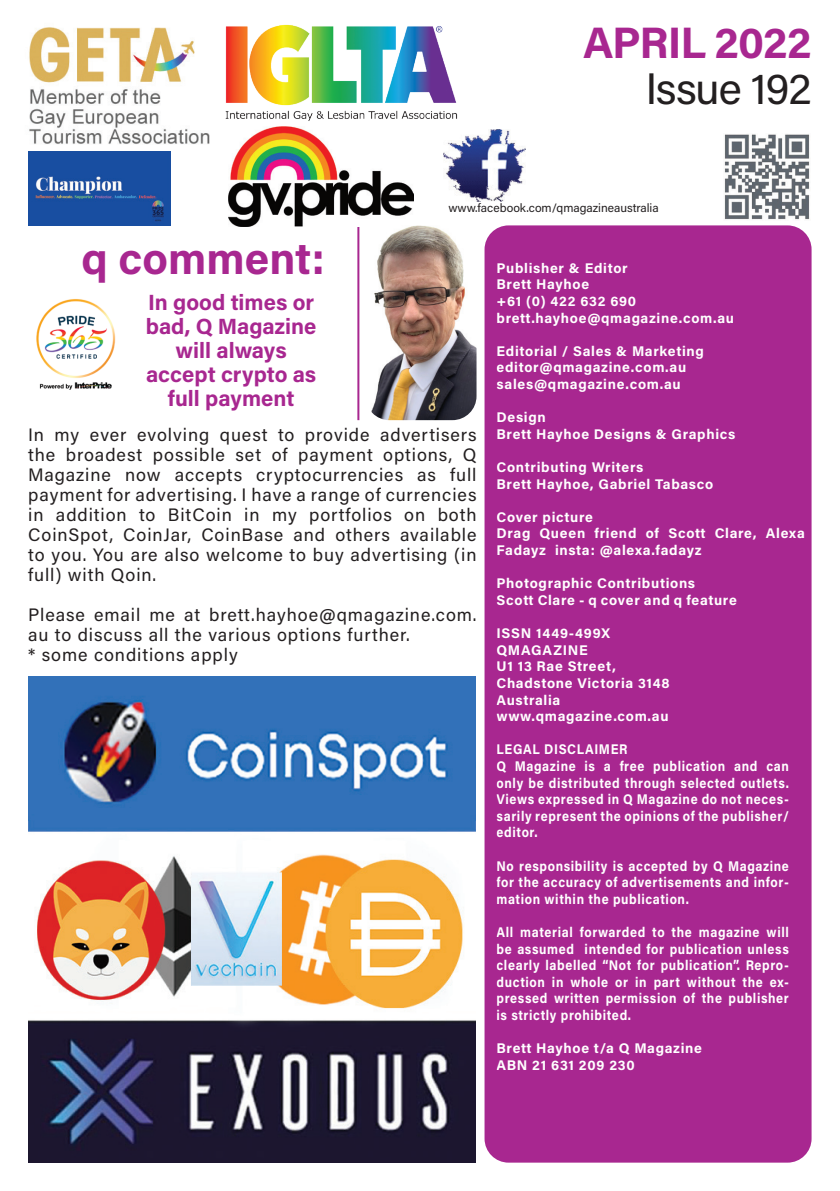
<style>
.page{position:relative;width:840px;height:1191px;background:#fff}
.page>*{position:absolute;margin:0;border:0;box-sizing:border-box;transform-origin:0 0}
.Text{font:700 44px "Acumin Pro";letter-spacing:-.02em;color:#a82790}
.heads{font:700 44px "Acumin Pro";color:#a82790}
.Text-2{font:44px "Acumin Pro";letter-spacing:-.025em;color:#231f20}
.t1{font:700 22px/24px "Acumin Pro";color:#a82790;text-align:center}
.t2{font:18px/20px "Acumin Pro";letter-spacing:.05em;color:#231f20;text-align:justify}
.t3{font:700 14px/16.6px "Acumin Pro";letter-spacing:.05em;color:#fff;text-align:justify;scale:.9 1}
.t4{font:700 14px/16.6px "Acumin Pro";letter-spacing:.05em;color:#fff}
.t5{font:12px "Acumin Pro";color:#231f20}
</style>
<div class="page">
<div style="left:484px;top:225px;width:327px;height:937px;background:#a82790;border-radius:24px"></div>
<hr style="left:357px;top:225px;width:2px;height:195px;background:#a82790">
<img style="left:225px;top:25px;width:232px;height:96px">
<img style="left:443px;top:129px;width:82px;height:73px">
<img style="left:28px;top:27px;width:182px;height:128px">
<img style="left:228px;top:126px;width:185px;height:101px">
<img style="left:724px;top:134px;width:86px;height:86px">
<img style="left:365px;top:225px;width:111px;height:195px">
<img style="left:28px;top:152px;width:142px;height:73px">
<img style="left:36px;top:299px;width:80px;height:91px">
<img style="left:28px;top:676px;width:447px;height:486px">
<p class="Text" style="left:583px;top:12px;width:230px">APRIL 2022</p>
<p class="Text-2" style="left:645px;top:58px;width:167px">Issue 192</p>
<p class="t5" style="left:448px;top:200px;width:212px">www.facebook.com/qmagazineaustralia</p>
<p class="heads" style="left:82px;top:227px;width:244px">q comment:</p>
<p class="t1" style="left:146px;top:289px;width:172px">In good times or bad, Q Magazine will always accept crypto as full payment</p>
<p class="t2" style="left:28px;top:424px;width:449px">In my ever evolving quest to provide advertisers the broadest possible set of payment options, Q Magazine now accepts cryptocurrencies as full payment for advertising. I have a range of currencies in addition to BitCoin in my portfolios on both CoinSpot, CoinJar, CoinBase and others available to you. You are also welcome to buy advertising (in full) with Qoin.</p>
<p class="t2" style="left:28px;top:604px;width:449px">Please email me at brett.hayhoe@qmagazine.com. au to discuss all the various options further.</p>
<p class="t2" style="left:28px;top:644px;width:211px">* some conditions apply</p>
<p class="t4" style="left:496px;top:259px;width:133px">Publisher &amp; Editor</p>
<p class="t4" style="left:496px;top:275px;width:94px">Brett Hayhoe</p>
<p class="t4" style="left:496px;top:292px;width:141px">+61 (0) 422 632 690</p>
<p class="t4" style="left:496px;top:309px;width:239px">brett.hayhoe@qmagazine.com.au</p>
<p class="t4" style="left:496px;top:342px;width:209px">Editorial / Sales &amp; Marketing</p>
<p class="t4" style="left:496px;top:358px;width:191px">editor@qmagazine.com.au</p>
<p class="t4" style="left:496px;top:375px;width:186px">sales@qmagazine.com.au</p>
<p class="t4" style="left:496px;top:408px;width:51px">Design</p>
<p class="t4" style="left:496px;top:425px;width:240px">Brett Hayhoe Designs &amp; Graphics</p>
<p class="t4" style="left:496px;top:458px;width:148px">Contributing Writers</p>
<p class="t4" style="left:496px;top:475px;width:218px">Brett Hayhoe, Gabriel Tabasco</p>
<p class="t4" style="left:496px;top:508px;width:98px">Cover picture</p>
<p class="t4" style="left:496px;top:524px;width:309px">Drag Queen friend of Scott Clare, Alexa<br>Fadayz insta: @alexa.fadayz</p>
<p class="t4" style="left:496px;top:574px;width:200px">Photographic Contributions</p>
<p class="t4" style="left:496px;top:591px;width:242px">Scott Clare - q cover and q feature</p>
<p class="t4" style="left:496px;top:624px;width:115px">ISSN 1449-499X</p>
<p class="t4" style="left:496px;top:641px;width:93px">QMAGAZINE</p>
<p class="t4" style="left:496px;top:657px;width:121px">U1 13 Rae Street,</p>
<p class="t4" style="left:496px;top:674px;width:175px">Chadstone Victoria 3148</p>
<p class="t4" style="left:496px;top:690px;width:65px">Australia</p>
<p class="t4" style="left:496px;top:707px;width:173px">www.qmagazine.com.au</p>
<p class="t3" style="left:496px;top:740px;width:147px">LEGAL DISCLAIMER</p>
<p class="t3" style="left:496px;top:757px;width:326px">Q Magazine is a free publication and can only be distributed through selected outlets.<br>Views expressed in Q Magazine do not neces&shy;sarily represent the opinions of the publisher/ editor.</p>
<p class="t3" style="left:496px;top:856px;width:326px">No responsibility is accepted by Q Magazine for the accuracy of advertisements and infor&shy;mation within the publication.</p>
<p class="t3" style="left:496px;top:923px;width:326px">All material forwarded to the magazine will be assumed intended for publication unless clearly labelled “Not for publication”. Repro&shy;duction in whole or in part without the ex&shy;pressed written permission of the publisher is strictly prohibited.</p>
<p class="t4" style="left:496px;top:1039px;width:207px">Brett Hayhoe t/a Q Magazine</p>
<p class="t4" style="left:496px;top:1056px;width:140px">ABN 21 631 209 230</p>
</div>
